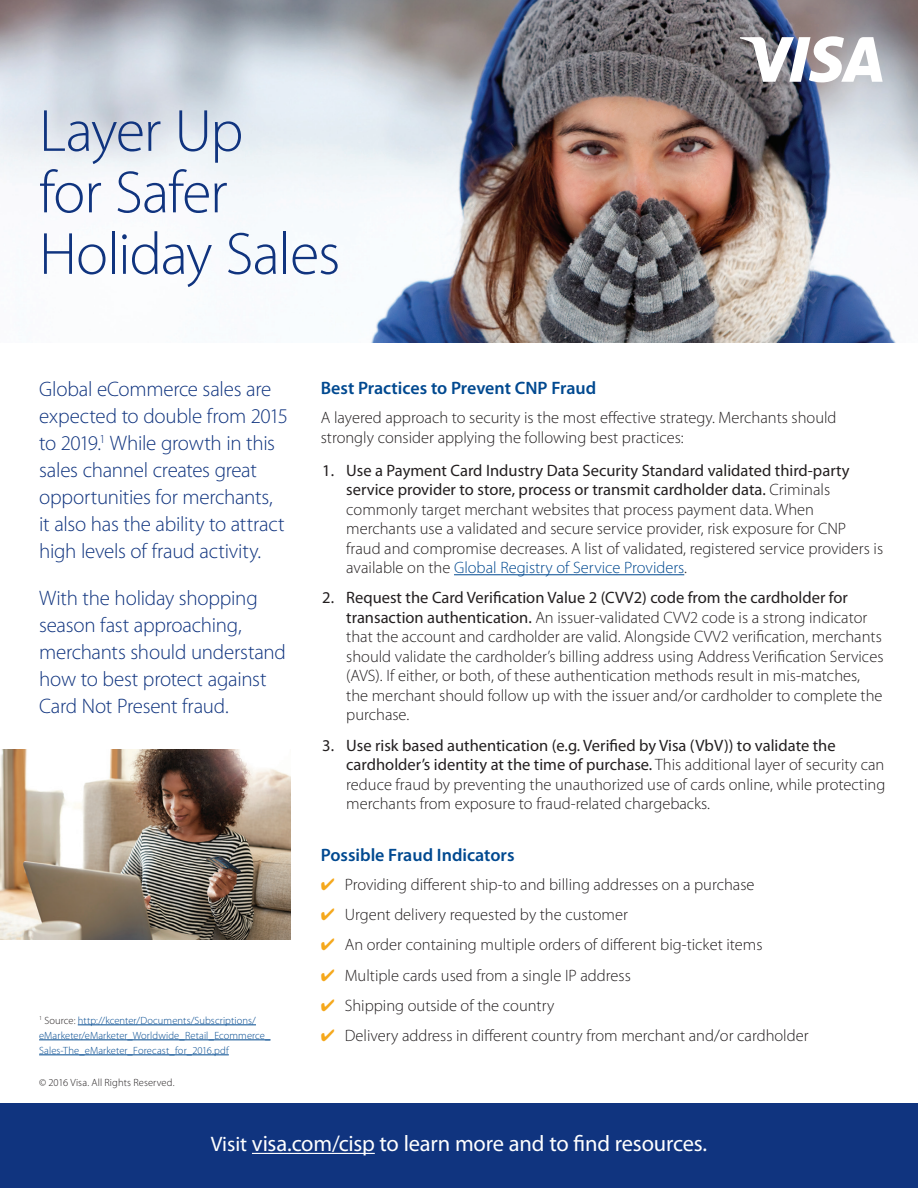
<style>
.page{position:relative;width:918px;height:1188px;background:#fff}
.page>*{position:absolute;margin:0;border:0;box-sizing:border-box;transform-origin:0 0}
._24___27_Headline_28{font:300 60px/61.5px "Myriad Pro";letter-spacing:-.025em;color:#10347f}
.Side_gold_head{font:22.5px "Myriad Pro";letter-spacing:-.01em;color:#fff}
._22_25_Headline_Sub{font:300 21px/27px "Myriad Pro";letter-spacing:-.01em;color:#10347f}
.B_head_13_16_reg{font:600 18px "Myriad Pro";color:#014990}
.Bullet{font:300 16.5px/19.5px "Myriad Pro";color:#231f20}
._10_12{font:300 16.5px/19.5px "Myriad Pro";color:#231f20}
.Caption_7_10{font:300 10.5px/15px "Myriad Pro";letter-spacing:.01em;color:#014990}
.Caption_7_10-2{font:300 10.5px "Myriad Pro";letter-spacing:.01em;color:#231f20}
.s1{color:#231f20}
.s2{font-weight:400}
.s3{color:#014990}
.s4{color:#f5a81c}
.s5{font-size:21px}
</style>
<div class="page">
<img style="left:0;top:0;width:918px;height:343px">
<hr style="left:454px;top:574px;width:230px;height:1px;background:#014990">
<div style="left:0;top:1103px;width:918px;height:85px;background:#10347f"></div>
<hr style="left:252px;top:1153px;width:123px;height:1px;background:#fff">
<hr style="left:78px;top:1025px;width:178px;height:1px;background:#014990">
<hr style="left:39px;top:1040px;width:231px;height:1px;background:#014990">
<hr style="left:39px;top:1055px;width:190px;height:1px;background:#014990">
<svg style="left:740px;top:36px;width:143px;height:46px"></svg>
<img style="left:0;top:750px;width:291px;height:190px">
<p class="_24___27_Headline_28" style="left:39px;top:100px;width:303px">Layer Up<br>for Safer<br>Holiday Sales</p>
<p class="_22_25_Headline_Sub" style="left:39px;top:375px;width:251px">Global eCommerce sales are expected to double from 2015 to 2019.<sup>1</sup> While growth in this sales channel creates great opportunities for merchants, it also has the ability to attract high levels of fraud activity.</p>
<p class="_22_25_Headline_Sub" style="left:39px;top:585px;width:248px">With the holiday shopping season fast approaching, merchants should understand how to best protect against<br>Card Not Present fraud.</p>
<p class="Caption_7_10" style="left:39px;top:1013px;width:233px"><sup>1</sup> <span class="s1">Source:</span> http://kcenter/Documents/Subscriptions/ eMarketer/eMarketer_Worldwide_Retail_Ecommerce_<br>Sales-The_eMarketer_Forecast_for_2016.pdf</p>
<p class="Caption_7_10-2" style="left:39px;top:1076px;width:137px">© 2016 Visa. All Rights Reserved.</p>
<p class="B_head_13_16_reg" style="left:321px;top:376px;width:277px">Best Practices to Prevent CNP Fraud</p>
<p class="_10_12" style="left:321px;top:408px;width:517px">A layered approach to security is the most effective strategy. Merchants should strongly consider applying the following best practices:</p>
<p class="Bullet" style="left:346px;top:460px;width:538px;text-indent:-24px"><span class="s2">1. Use a Payment Card Industry Data Security Standard validated third-party service provider to store, process or transmit cardholder data.</span> Criminals commonly target merchant websites that process payment data. When merchants use a validated and secure service provider, risk exposure for CNP fraud and compromise decreases. A list of validated, registered service providers is available on the <span class="s3">Global Registry of Service Providers</span>.</p>
<p class="Bullet" style="left:346px;top:588px;width:539px;text-indent:-24px"><span class="s2">2. Request the Card Verification Value 2 (CVV2) code from the cardholder for transaction authentication.</span> An issuer-validated CVV2 code is a strong indicator that the account and cardholder are valid. Alongside CVV2 verification, merchants should validate the cardholder’s billing address using Address Verification Services (AVS). If either, or both, of these authentication methods result in mis-matches, the merchant should follow up with the issuer and/or cardholder to complete the purchase.</p>
<p class="Bullet" style="left:346px;top:735px;width:541px;text-indent:-24px"><span class="s2">3. Use risk based authentication (e.g. Verified by Visa (VbV)) to validate the cardholder’s identity at the time of purchase.</span> This additional layer of security can reduce fraud by preventing the unauthorized use of cards online, while protecting merchants from exposure to fraud-related chargebacks.</p>
<p class="B_head_13_16_reg" style="left:321px;top:843px;width:195px">Possible Fraud Indicators</p>
<p class="Bullet" style="left:321px;top:874px;width:435px"><span class="s4">✔</span> Providing different ship-to and billing addresses on a purchase</p>
<p class="Bullet" style="left:321px;top:905px;width:309px"><span class="s4">✔</span> Urgent delivery requested by the customer</p>
<p class="Bullet" style="left:321px;top:935px;width:443px"><span class="s4">✔</span> An order containing multiple orders of different big-ticket items</p>
<p class="Bullet" style="left:321px;top:965px;width:312px"><span class="s4">✔</span> Multiple cards used from a single IP address</p>
<p class="Bullet" style="left:321px;top:996px;width:235px"><span class="s4">✔</span> Shipping outside of the country</p>
<p class="Bullet" style="left:321px;top:1026px;width:489px"><span class="s4">✔</span> Delivery address in different country from merchant and/or cardholder</p>
<p class="Side_gold_head" style="left:211px;top:1130px;width:498px"><span class="s5">Visit</span> visa.com/cisp to learn more and to find resources.</p>
</div>
